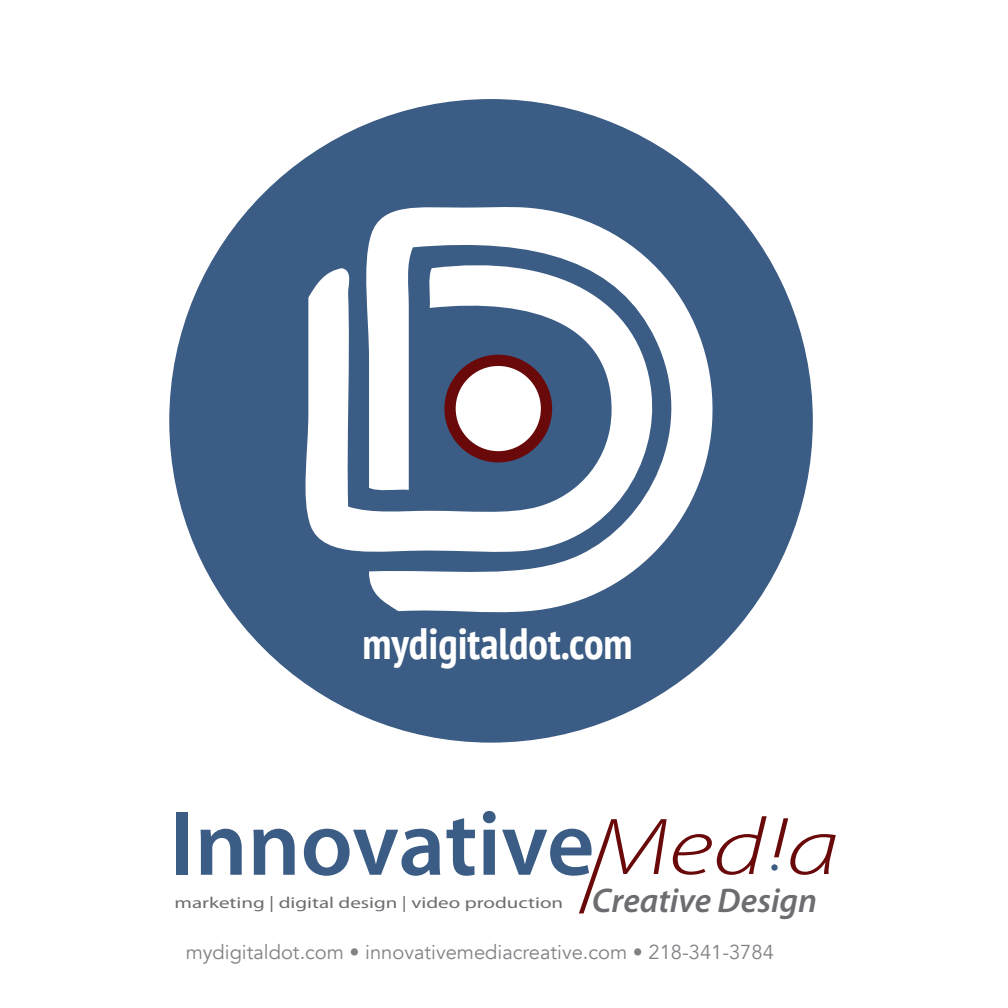
<style>
.page{position:relative;width:1008px;height:1008px;background:#fff}
.page>*{position:absolute;margin:0;border:0;box-sizing:border-box;transform-origin:0 0}
.t1{font:600 92.58px "Myriad Pro";color:#3b5c84}
.t2{font:700 condensed 43.75px "PT Sans";color:#fff}
.t3{font:italic 600 34.48px "Myriad Pro";color:#6c6d70}
.t4{font:20.12px "Avenir";color:#808285}
.t5{font:15.92px "Myriad Pro";color:#6c6d70;scale:1.32 1}
</style>
<div class="page">
<div style="left:169px;top:99px;width:644px;height:644px;background:#3b5c84;border-radius:50%"></div>
<svg style="left:367px;top:207px;width:346px;height:406px;fill:#fff"></svg>
<svg style="left:305px;top:253px;width:354px;height:307px;fill:#fff"></svg>
<div style="left:450px;top:360px;width:97px;height:97px;background:#fff;border-radius:50%"></div>
<div style="left:444px;top:355px;width:108px;height:107px;border:11px solid #6a090a;border-radius:50%"></div>
<svg style="left:579px;top:819px;width:88px;height:94px"></svg>
<svg style="left:673px;top:816px;width:94px;height:59px"></svg>
<svg style="left:774px;top:818px;width:62px;height:57px"></svg>
<svg style="left:771px;top:864px;width:7px;height:7px"></svg>
<p class="t2" style="left:362px;top:614px;width:272px">mydigitaldot.com</p>
<p class="t1" style="left:170px;top:785px;width:426px">Innovative</p>
<p class="t3" style="left:592px;top:878px;width:227px">Creative Design</p>
<p class="t4" style="left:186px;top:940px;width:590px">mydigitaldot.com • innovativemediacreative.com • 218-341-3784</p>
<p class="t5" style="left:175px;top:893px;width:296px">marketing | digital design | video production</p>
</div>
